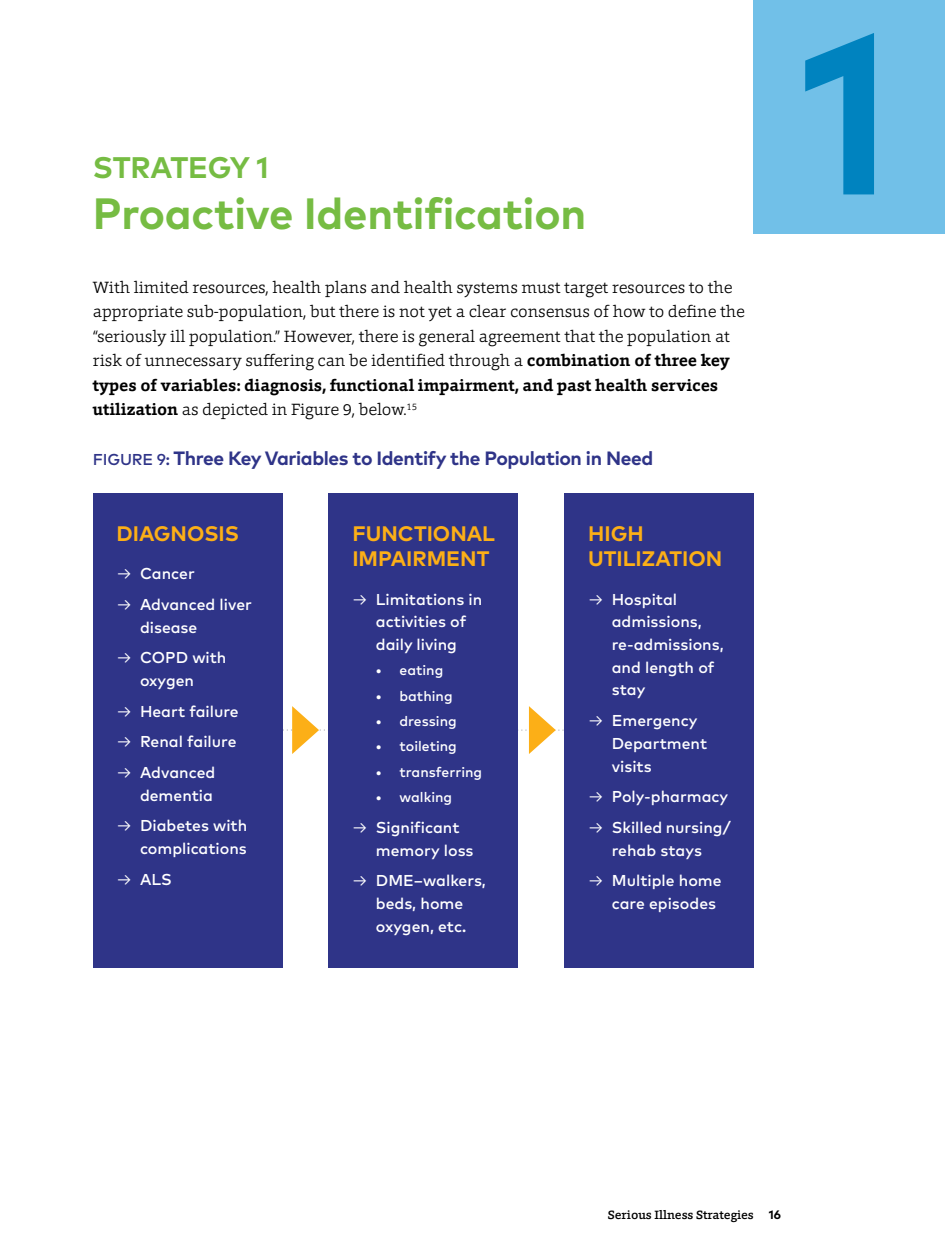
<style>
.page{position:relative;width:945px;height:1260px;background:#fff}
.page>*{position:absolute;margin:0;border:0;box-sizing:border-box;transform-origin:0 0}
.t1{font:700 227.15px "Mark Pro";color:#0083bf}
.t2{font:700 43.75px "Mark Pro";letter-spacing:-.005em;color:#76bc43}
.t3{font:700 29.75px "Mark Pro";letter-spacing:-.01em;color:#76bc43}
.t4{font:700 21px/25.2px "Mark Pro";color:#fcaf17}
.t5{font:700 19.25px "Mark Pro";letter-spacing:-.02em;color:#2f3488}
.t6{font:300 16.62px/24.5px "Foro";letter-spacing:-.005em;color:#000}
.t7{font:500 15.75px/22.8px "Mark Pro";color:#fff}
.t8{font:500 14px "Mark Pro";color:#fff}
.t9{font:500 12.25px "Foro";letter-spacing:-.005em;color:#000}
.s1{font-weight:700}
.s2{font-weight:500;font-size:15.75px}
.s3{font-weight:400}
.s4{font-family:"Mark Pro";font-weight:700}
</style>
<div class="page">
<div style="left:753px;top:0;width:192px;height:234px;background:#71c0e8"></div>
<div style="left:93px;top:493px;width:189px;height:474px;background:#2f3488"></div>
<div style="left:329px;top:493px;width:189px;height:474px;background:#2f3488"></div>
<div style="left:565px;top:493px;width:189px;height:474px;background:#2f3488"></div>
<svg style="left:282px;top:706px;width:283px;height:48px"></svg>
<h3 class="t3" style="left:93px;top:145px;width:177px">STRATEGY 1</h3>
<h2 class="t2" style="left:93px;top:180px;width:495px">Proactive Identification</h2>
<p class="t6" style="left:93px;top:275px;width:653px">With limited resources, health plans and health systems must target resources to the appropriate sub-population, but there is not yet a clear consensus of how to define the “seriously ill population.” However, there is general agreement that the population at risk of unnecessary suffering can be identified through a <span class="s1">combination of three key types of variables: diagnosis, functional impairment, and past health services utilization</span> as depicted in Figure 9, below.<sup>15</sup></p>
<p class="t5" style="left:93px;top:444px;width:562px"><span class="s2">FIGURE 9:</span> Three Key Variables to Identify the Population in Need</p>
<p class="t4" style="left:116px;top:519px;width:124px">DIAGNOSIS</p>
<p class="t7" style="left:116px;top:561px;width:80px"><span class="s3">→</span> Cancer</p>
<p class="t7" style="left:140px;top:592px;width:113px;text-indent:-24px"><span class="s3">→</span> Advanced liver disease</p>
<p class="t7" style="left:116px;top:645px;width:112px;text-align:center"><span class="s3">→</span> COPD with oxygen</p>
<p class="t7" style="left:116px;top:698px;width:124px"><span class="s3">→</span> Heart failure</p>
<p class="t7" style="left:116px;top:729px;width:122px"><span class="s3">→</span> Renal failure</p>
<p class="t7" style="left:116px;top:760px;width:100px;text-align:right"><span class="s3">→</span> Advanced dementia</p>
<p class="t7" style="left:116px;top:813px;width:132px;text-align:right"><span class="s3">→</span> Diabetes with complications</p>
<p class="t7" style="left:116px;top:866px;width:57px"><span class="s3">→</span> ALS</p>
<p class="t4" style="left:352px;top:519px;width:144px">FUNCTIONAL<br>IMPAIRMENT</p>
<p class="t7" style="left:352px;top:586px;width:132px;text-align:center"><span class="s3">→</span> Limitations in activities of daily living</p>
<p class="t8" style="left:376px;top:660px;width:69px">• eating</p>
<p class="t8" style="left:376px;top:685px;width:78px">• bathing</p>
<p class="t8" style="left:376px;top:711px;width:82px">• dressing</p>
<p class="t8" style="left:376px;top:736px;width:83px">• toileting</p>
<p class="t8" style="left:376px;top:761px;width:108px">• transferring</p>
<p class="t8" style="left:376px;top:787px;width:78px">• walking</p>
<p class="t7" style="left:376px;top:815px;width:99px;text-indent:-24px"><span class="s3">→</span> Significant memory loss</p>
<p class="t7" style="left:352px;top:868px;width:135px;text-align:center"><span class="s3">→</span> DME–walkers, beds, home oxygen, etc.</p>
<p class="t4" style="left:588px;top:519px;width:136px">HIGH<br>UTILIZATION</p>
<p class="t7" style="left:612px;top:586px;width:113px;text-indent:-24px"><span class="s3">→</span> Hospital admissions, re-admissions, and length of stay</p>
<p class="t7" style="left:612px;top:708px;width:97px;text-indent:-24px"><span class="s3">→</span> Emergency<br>Department visits</p>
<p class="t7" style="left:588px;top:784px;width:142px"><span class="s3">→</span> Poly-pharmacy</p>
<p class="t7" style="left:588px;top:815px;width:144px;text-align:center"><span class="s3">→</span> Skilled nursing/ rehab stays</p>
<p class="t7" style="left:612px;top:868px;width:111px;text-indent:-24px"><span class="s3">→</span> Multiple home care episodes</p>
<h1 class="t1" style="left:799px;top:-58px;width:95px">1</h1>
<p class="t9" style="left:608px;top:1207px;width:175px">Serious Illness Strategies <span class="s4">16</span></p>
</div>
